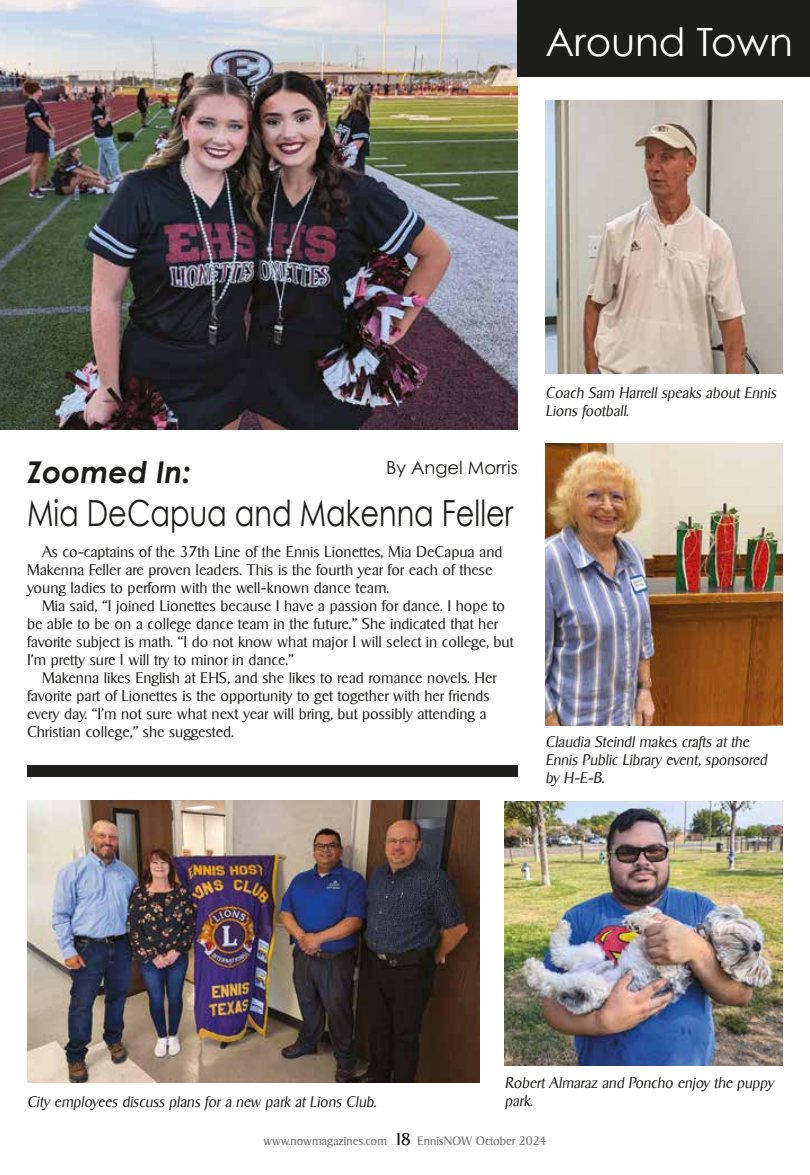
<style>
.page{position:relative;width:810px;height:1175px;background:#fff}
.page>*{position:absolute;margin:0;border:0;box-sizing:border-box;transform-origin:0 0}
.t1{font:39px "Century Gothic";color:#fff}
.t2{font:36px "Century Gothic";color:#1d1d1b;scale:.8 1}
.t3{font:italic 700 30px "Century Gothic";color:#1d1d1b}
.t4{font:18px "Century Gothic";color:#1d1d1b}
.t5{font:300 15px/18px "Sigvar Serial";color:#1d1d1b;scale:1.05 1}
.t6{font:italic 300 15px/18px "Sigvar Serial";color:#1d1d1b}
.t7{font:12px "Sigvar Serial";color:#7c7b7b}
.s1{font-size:16.5px;color:#1d1d1b}
</style>
<div class="page">
<img style="left:545px;top:444px;width:238px;height:281px">
<img style="left:545px;top:100px;width:238px;height:273px">
<img style="left:0;top:0;width:518px;height:429px">
<div style="left:27px;top:765px;width:491px;height:12px;background:#1d1d1b"></div>
<img style="left:27px;top:801px;width:453px;height:281px">
<div style="left:518px;top:0;width:292px;height:76px;background:#1d1d1b"></div>
<img style="left:505px;top:801px;width:278px;height:264px">
<h1 class="t1" style="left:545px;top:18px;width:249px">Around Town</h1>
<p class="t4" style="left:386px;top:456px;width:133px">By Angel Morris</p>
<h3 class="t3" style="left:27px;top:452px;width:165px">Zoomed In:</h3>
<h2 class="t2" style="left:27px;top:491px;width:610px">Mia DeCapua and Makenna Feller</h2>
<p class="t5" style="left:27px;top:543px;width:454px;text-indent:15px">As co-captains of the 37th Line of the Ennis Lionettes, Mia DeCapua and<br>Makenna Feller are proven leaders. This is the fourth year for each of these young ladies to perform with the well-known dance team.</p>
<p class="t5" style="left:27px;top:597px;width:465px;text-indent:15px">Mia said, “I joined Lionettes because I have a passion for dance. I hope to be able to be on a college dance team in the future.” She indicated that her favorite subject is math. “I do not know what major I will select in college, but I’m pretty sure I will try to minor in dance.”</p>
<p class="t5" style="left:27px;top:669px;width:449px;text-indent:15px">Makenna likes English at EHS, and she likes to read romance novels. Her favorite part of Lionettes is the opportunity to get together with her friends every day. “I’m not sure what next year will bring, but possibly attending a Christian college,” she suggested.</p>
<p class="t6" style="left:545px;top:383px;width:232px">Coach Sam Harrell speaks about Ennis<br>Lions football.</p>
<p class="t6" style="left:545px;top:732px;width:223px">Claudia Steindl makes crafts at the<br>Ennis Public Library event, sponsored by H-E-B.</p>
<p class="t6" style="left:27px;top:1093px;width:351px">City employees discuss plans for a new park at Lions Club.</p>
<p class="t6" style="left:505px;top:1073px;width:270px">Robert Almaraz and Poncho enjoy the puppy park.</p>
<p class="t7" style="left:263px;top:1133px;width:285px">www.nowmagazines.com <span class="s1">18</span> EnnisNOW October 2024</p>
</div>
